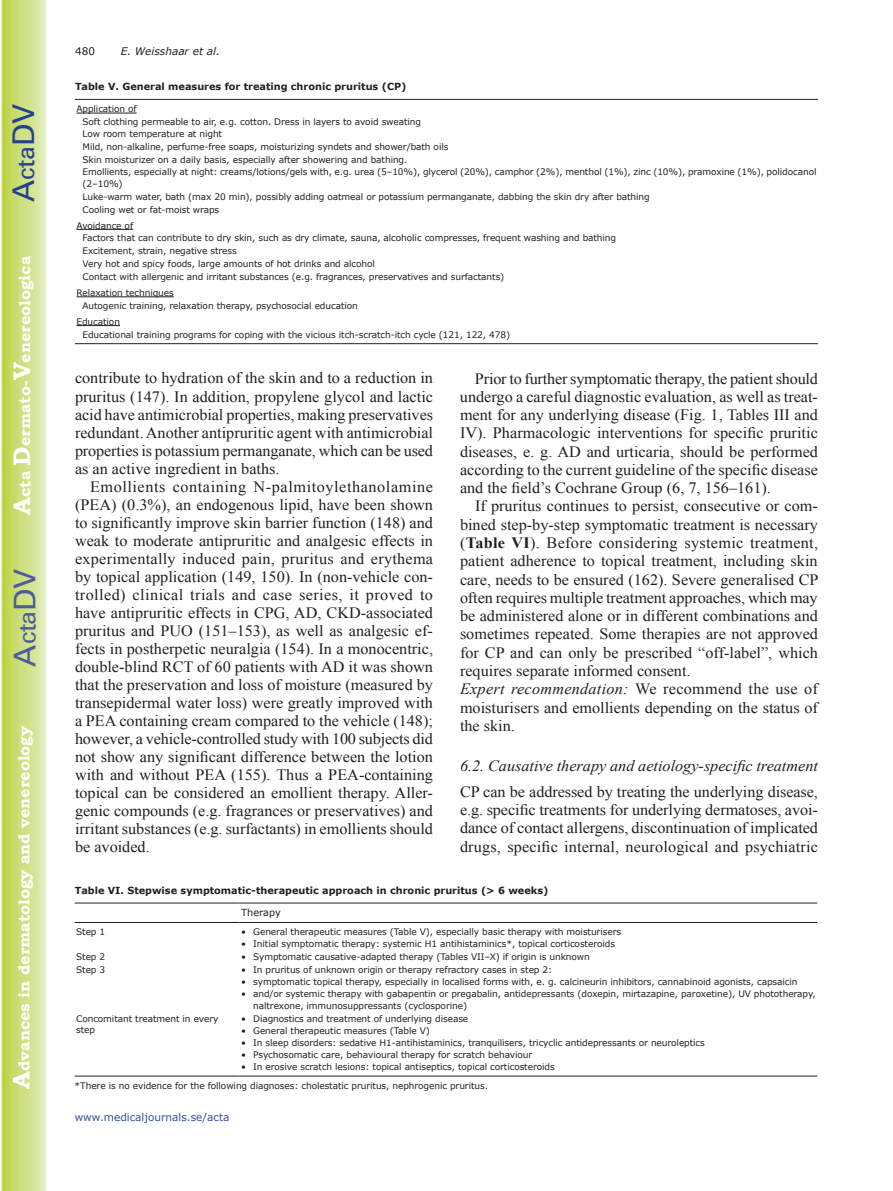
<style>
.page{position:relative;width:893px;height:1191px;background:#fff}
.page>*{position:absolute;margin:0;border:0;box-sizing:border-box;transform-origin:0 0}
.t1{font:30px "Univers";color:#4d5a9e}
.t2{font:30px "Univers";color:#253f8e}
.t3{font:15.75px/18px "Times New Roman";color:#231f20;text-align:justify}
.t4{font:700 15.75px "Bookman Old Style";color:#fff}
.t5{font:italic 15.75px "Times New Roman";color:#231f20}
.t6{font:10.5px "Verdana";color:#324f95}
.t7{font:italic 10.5px "Verdana";color:#231f20}
.t8{font:10.5px "Verdana";color:#231f20}
.t9{font:700 9.75px "Verdana";color:#231f20}
.t10{font:9.75px "Verdana";color:#231f20}
.t11{font:9px/12.9px "Verdana";letter-spacing:-.01em;color:#231f20}
.s1{font-size:24px}
.s2{font-weight:700}
.s3{font-style:italic}
</style>
<div class="page">
<svg style="left:1px;top:0;width:45px;height:1191px;background:#cfe084"></svg>
<hr style="left:75px;top:902px;width:165px;height:1px;background:#231f20">
<hr style="left:240px;top:902px;width:577px;height:1px;background:#231f20">
<hr style="left:75px;top:922px;width:165px;height:1px;background:#231f20">
<hr style="left:240px;top:922px;width:577px;height:1px;background:#231f20">
<hr style="left:75px;top:1075px;width:165px;height:1px;background:#231f20">
<hr style="left:240px;top:1075px;width:577px;height:1px;background:#231f20">
<hr style="left:75px;top:99px;width:743px;height:1px;background:#231f20">
<hr style="left:75px;top:343px;width:743px;height:1px;background:#231f20">
<hr style="left:76px;top:113px;width:61px;height:1px;background:#231f20">
<hr style="left:76px;top:229px;width:57px;height:1px;background:#231f20">
<hr style="left:76px;top:296px;width:98px;height:1px;background:#231f20">
<hr style="left:76px;top:325px;width:44px;height:1px;background:#231f20">
<h1 class="t2" style="left:6px;top:202px;width:100px;rotate:-90deg">A<span class="s1">cta</span>DV</h1>
<p class="t4" style="left:15px;top:515px;width:260px;rotate:-90deg"><span class="s1">A</span>cta <span class="s1">D</span>ermato-<span class="s1">V</span>enereologica</p>
<h1 class="t1" style="left:7px;top:666px;width:100px;rotate:-90deg">A<span class="s1">cta</span>DV</h1>
<p class="t4" style="left:15px;top:1088px;width:364px;rotate:-90deg"><span class="s1">A</span>dvances in dermatology and venereology</p>
<p class="t8" style="left:75px;top:44px;width:22px">480</p>
<p class="t7" style="left:121px;top:44px;width:101px">E. Weisshaar et al.</p>
<p class="t9" style="left:75px;top:80px;width:333px">Table V. General measures for treating chronic pruritus (CP)</p>
<p class="t11" style="left:83px;top:103px;width:340px;text-indent:-6px">Application of<br>Soft clothing permeable to air, e.g. cotton. Dress in layers to avoid sweating</p>
<p class="t11" style="left:83px;top:128px;width:367px">Low room temperature at night<br>Mild, non-alkaline, perfume-free soaps, moisturizing syndets and shower/bath oils<br>Skin moisturizer on a daily basis, especially after showering and bathing.</p>
<p class="t11" style="left:83px;top:166px;width:735px;line-height:12px">Emollients, especially at night: creams/lotions/gels with, e.g. urea (5–10%), glycerol (20%), camphor (2%), menthol (1%), zinc (10%), pramoxine (1%), polidocanol (2–10%)</p>
<p class="t11" style="left:83px;top:190px;width:569px">Luke-warm water, bath (max 20 min), possibly adding oatmeal or potassium permanganate, dabbing the skin dry after bathing<br>Cooling wet or fat-moist wraps</p>
<p class="t11" style="left:83px;top:219px;width:535px;text-indent:-6px">Avoidance of<br>Factors that can contribute to dry skin, such as dry climate, sauna, alcoholic compresses, frequent washing and bathing Excitement, strain, negative stress<br>Very hot and spicy foods, large amounts of hot drinks and alcohol<br>Contact with allergenic and irritant substances (e.g. fragrances, preservatives and surfactants)</p>
<p class="t11" style="left:83px;top:286px;width:277px;text-indent:-6px">Relaxation techniques<br>Autogenic training, relaxation therapy, psychosocial education</p>
<p class="t11" style="left:83px;top:315px;width:429px;text-indent:-6px">Education<br>Educational training programs for coping with the vicious itch-scratch-itch cycle (121, 122, 478)</p>
<p class="t3" style="left:75px;top:369px;width:360px">contribute to hydration of the skin and to a reduction in pruritus (147). In addition, propylene glycol and lactic acid have antimicrobial properties, making preservatives redundant. Another antipruritic agent with antimicrobial properties is potassium permanganate, which can be used as an active ingredient in baths.</p>
<p class="t3" style="left:75px;top:477px;width:360px;text-indent:15px">Emollients containing N-palmitoylethanolamine (PEA) (0.3%), an endogenous lipid, have been shown to significantly improve skin barrier function (148) and weak to moderate antipruritic and analgesic effects in experimentally induced pain, pruritus and erythema by topical application (149, 150). In (non-vehicle con&shy;trolled) clinical trials and case series, it proved to have antipruritic effects in CPG, AD, CKD-associated pruritus and PUO (151–153), as well as analgesic ef&shy;fects in postherpetic neuralgia (154). In a monocentric, double-blind RCT of 60 patients with AD it was shown that the preservation and loss of moisture (measured by transepidermal water loss) were greatly improved with a PEA containing cream compared to the vehicle (148); however, a vehicle-controlled study with 100 subjects did not show any significant difference between the lotion with and without PEA (155). Thus a PEA-containing topical can be considered an emollient therapy. Aller&shy;genic compounds (e.g. fragrances or preservatives) and irritant substances (e.g. surfactants) in emollients should be avoided.</p>
<p class="t3" style="left:460px;top:369px;width:360px;text-indent:15px">Prior to further symptomatic therapy, the patient should undergo a careful diagnostic evaluation, as well as treat&shy;ment for any underlying disease (Fig. 1, Tables III and IV). Pharmacologic interventions for specific pruritic diseases, e. g. AD and urticaria, should be performed according to the current guideline of the specific disease and the field’s Cochrane Group (6, 7, 156–161).</p>
<p class="t3" style="left:460px;top:497px;width:360px;text-align:left;text-indent:15px">If pruritus continues to persist, consecutive or com&shy;bined step-by-step symptomatic treatment is necessary (<span class="s2">Table VI</span>). Before considering systemic treatment, patient adherence to topical treatment, including skin care, needs to be ensured (162). Severe generalised CP often requires multiple treatment approaches, which may be administered alone or in different combinations and sometimes repeated. Some therapies are not approved for CP and can only be prescribed “off-label”, which requires separate informed consent.<br><span class="s3">Expert recommendation:</span> We recommend the use of moisturisers and emollients depending on the status of the skin.</p>
<p class="t5" style="left:460px;top:755px;width:360px">6.2. Causative therapy and aetiology-specific treatment</p>
<p class="t3" style="left:460px;top:782px;width:360px">CP can be addressed by treating the underlying disease, e.g. specific treatments for underlying dermatoses, avoi&shy;dance of contact allergens, discontinuation of implicated drugs, specific internal, neurological and psychiatric</p>
<p class="t9" style="left:75px;top:883px;width:475px">Table VI. Stepwise symptomatic-therapeutic approach in chronic pruritus (&gt; 6 weeks)</p>
<p class="t10" style="left:241px;top:906px;width:41px">Therapy</p>
<p class="t11" style="left:76px;top:925px;width:31px">Step 1</p>
<p class="t11" style="left:241px;top:925px;width:381px">• General therapeutic measures (Table V), especially basic therapy with moisturisers</p>
<p class="t11" style="left:241px;top:937px;width:375px">• Initial symptomatic therapy: systemic H1 antihistaminics*, topical corticosteroids</p>
<p class="t11" style="left:76px;top:950px;width:31px">Step 2</p>
<p class="t11" style="left:241px;top:950px;width:350px">• Symptomatic causative-adapted therapy (Tables VII–X) if origin is unknown</p>
<p class="t11" style="left:76px;top:963px;width:31px">Step 3</p>
<p class="t11" style="left:241px;top:963px;width:313px">• In pruritus of unknown origin or therapy refractory cases in step 2:</p>
<p class="t11" style="left:241px;top:975px;width:558px">• symptomatic topical therapy, especially in localised forms with, e. g. calcineurin inhibitors, cannabinoid agonists, capsaicin</p>
<p class="t11" style="left:253px;top:988px;width:564px;line-height:12px;text-indent:-12px">• and/or systemic therapy with gabapentin or pregabalin, antidepressants (doxepin, mirtazapine, paroxetine), UV phototherapy, naltrexone, immunosuppressants (cyclosporine)</p>
<p class="t11" style="left:76px;top:1013px;width:144px;line-height:10.8px">Concomitant treatment in every step</p>
<p class="t11" style="left:241px;top:1012px;width:229px">• Diagnostics and treatment of underlying disease</p>
<p class="t11" style="left:241px;top:1024px;width:190px">• General therapeutic measures (Table V)</p>
<p class="t11" style="left:241px;top:1036px;width:465px">• In sleep disorders: sedative H1-antihistaminics, tranquilisers, tricyclic antidepressants or neuroleptics</p>
<p class="t11" style="left:241px;top:1048px;width:293px">• Psychosomatic care, behavioural therapy for scratch behaviour</p>
<p class="t11" style="left:75px;top:1057px;width:482px;line-height:18.9px;text-indent:167px">• In erosive scratch lesions: topical antiseptics, topical corticosteroids *There is no evidence for the following diagnoses: cholestatic pruritus, nephrogenic pruritus.</p>
<p class="t6" style="left:75px;top:1110px;width:156px">www.medicaljournals.se/acta</p>
</div>
